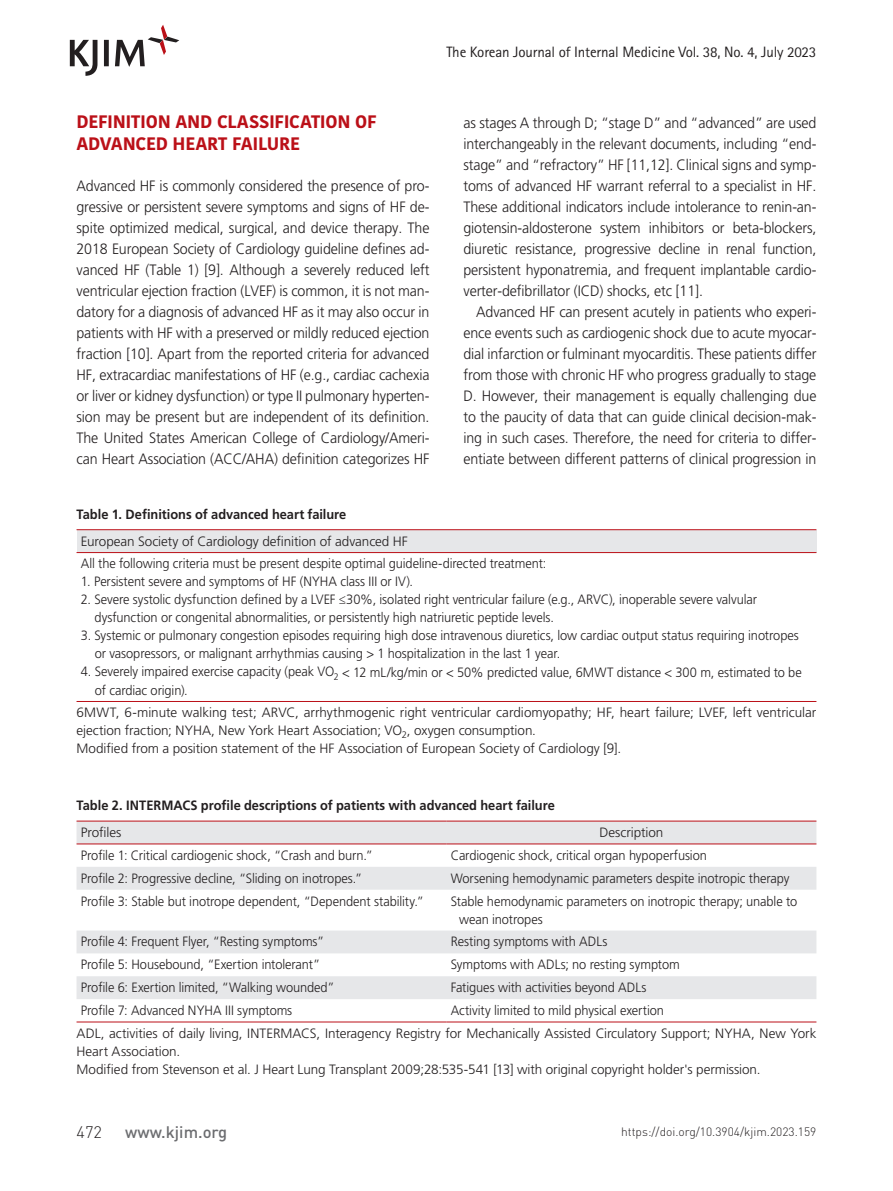
<style>
.page{position:relative;width:893px;height:1191px;background:#fff}
.page>*{position:absolute;margin:0;border:0;box-sizing:border-box;transform-origin:0 0}
.t1{font:700 18px/22.5px "Kohinoor Bangla";letter-spacing:-.015em;color:#bb1018}
.t2{font:500 16.5px "DIN Pro";color:#6c6d70}
.t3{font:300 16.5px "DIN Pro";color:#231f20}
.t4{font:300 15px/21px "Frutiger LT Std";letter-spacing:-.01em;color:#231f20;text-align:justify;scale:.95 1}
.t5{font:15px "Rotis Sans Serif Std";letter-spacing:-.01em;color:#231f20}
.t6{font:300 13.5px/18px "Frutiger LT Std";letter-spacing:-.005em;color:#231f20;scale:.95 1}
.t7{font:300 13.5px/18px "Frutiger LT Std";letter-spacing:-.005em;color:#231f20}
.t8{font:700 13.5px "Frutiger LT Std";color:#231f20;scale:.95 1}
.t9{font:300 12px "DIN Pro";color:#231f20}
</style>
<div class="page">
<svg style="left:70px;top:25px;width:109px;height:51px"></svg>
<div style="left:77px;top:530px;width:739px;height:22px;background:#e6e7e9"></div>
<hr style="left:77px;top:529px;width:739px;height:1px;background:#bb1018">
<hr style="left:77px;top:701px;width:739px;height:1px;background:#bb1018">
<hr style="left:77px;top:552px;width:739px;height:1px;background:#bb1018">
<svg style="left:77px;top:821px;width:739px;height:178px;fill:#e6e7e9"></svg>
<hr style="left:77px;top:820px;width:369px;height:1px;background:#bb1018">
<hr style="left:446px;top:820px;width:370px;height:1px;background:#bb1018">
<hr style="left:77px;top:1021px;width:369px;height:1px;background:#bb1018">
<hr style="left:446px;top:1021px;width:370px;height:1px;background:#bb1018">
<hr style="left:77px;top:843px;width:369px;height:1px;background:#bb1018">
<hr style="left:446px;top:843px;width:370px;height:1px;background:#bb1018">
<p class="t5" style="left:446px;top:43px;width:372px">The Korean Journal of Internal Medicine Vol. 38, No. 4, July 2023</p>
<p class="t1" style="left:77px;top:109px;width:302px">DEFINITION AND CLASSIFICATION OF<br>ADVANCED HEART FAILURE</p>
<p class="t4" style="left:77px;top:175px;width:373px">Advanced HF is commonly considered the presence of pro&shy;gressive or persistent severe symptoms and signs of HF de&shy;spite optimized medical, surgical, and device therapy. The 2018 European Society of Cardiology guideline defines ad&shy;vanced HF (Table 1) [9]. Although a severely reduced left ventricular ejection fraction (LVEF) is common, it is not man&shy;datory for a diagnosis of advanced HF as it may also occur in patients with HF with a preserved or mildly reduced ejection fraction [10]. Apart from the reported criteria for advanced HF, extracardiac manifestations of HF (e.g., cardiac cachexia or liver or kidney dysfunction) or type II pulmonary hyperten&shy;sion may be present but are independent of its definition.<br>The United States American College of Cardiology/Ameri&shy;can Heart Association (ACC/AHA) definition categorizes HF</p>
<p class="t4" style="left:463px;top:112px;width:373px">as stages A through D; “stage D” and “advanced” are used interchangeably in the relevant documents, including “end&shy;stage” and “refractory” HF [11,12]. Clinical signs and symp&shy;toms of advanced HF warrant referral to a specialist in HF.<br>These additional indicators include intolerance to renin-an&shy;giotensin-aldosterone system inhibitors or beta-blockers, diuretic resistance, progressive decline in renal function, persistent hyponatremia, and frequent implantable cardio&shy;verter-defibrillator (ICD) shocks, etc [11].</p>
<p class="t4" style="left:463px;top:301px;width:373px;text-indent:13px">Advanced HF can present acutely in patients who experi&shy;ence events such as cardiogenic shock due to acute myocar&shy;dial infarction or fulminant myocarditis. These patients differ from those with chronic HF who progress gradually to stage D. However, their management is equally challenging due to the paucity of data that can guide clinical decision-mak&shy;ing in such cases. Therefore, the need for criteria to differ&shy;entiate between different patterns of clinical progression in</p>
<p class="t8" style="left:77px;top:506px;width:286px">Table 1. Definitions of advanced heart failure</p>
<p class="t7" style="left:81px;top:530px;width:467px;line-height:22.8px">European Society of Cardiology definition of advanced HF<br>All the following criteria must be present despite optimal guideline-directed treatment:</p>
<p class="t6" style="left:81px;top:573px;width:351px">1. Persistent severe and symptoms of HF (NYHA class III or IV).</p>
<p class="t6" style="left:95px;top:591px;width:699px;text-indent:-14px">2. Severe systolic dysfunction defined by a LVEF ≤30%, isolated right ventricular failure (e.g., ARVC), inoperable severe valvular dysfunction or congenital abnormalities, or persistently high natriuretic peptide levels.</p>
<p class="t6" style="left:95px;top:627px;width:743px;text-indent:-14px">3. Systemic or pulmonary congestion episodes requiring high dose intravenous diuretics, low cardiac output status requiring inotropes or vasopressors, or malignant arrhythmias causing &gt; 1 hospitalization in the last 1 year.</p>
<p class="t6" style="left:95px;top:663px;width:746px;text-indent:-14px">4. Severely impaired exercise capacity (peak VO<sub>2</sub> &lt; 12 mL/kg/min or &lt; 50% predicted value, 6MWT distance &lt; 300 m, estimated to be of cardiac origin).</p>
<p class="t7" style="left:77px;top:704px;width:741px">6MWT, 6-minute walking test; ARVC, arrhythmogenic right ventricular cardiomyopathy; HF, heart failure; LVEF, left ventricular ejection fraction; NYHA, New York Heart Association; VO<sub>2</sub>, oxygen consumption.<br>Modified from a position statement of the HF Association of European Society of Cardiology [9].</p>
<p class="t8" style="left:77px;top:797px;width:505px">Table 2. INTERMACS profile descriptions of patients with advanced heart failure</p>
<p class="t7" style="left:81px;top:823px;width:42px">Profiles</p>
<p class="t7" style="left:600px;top:823px;width:65px">Description</p>
<p class="t6" style="left:81px;top:846px;width:309px">Profile 1: Critical cardiogenic shock, “Crash and burn.”</p>
<p class="t6" style="left:451px;top:846px;width:271px">Cardiogenic shock, critical organ hypoperfusion</p>
<p class="t6" style="left:81px;top:869px;width:298px">Profile 2: Progressive decline, “Sliding on inotropes.”</p>
<p class="t6" style="left:451px;top:869px;width:358px">Worsening hemodynamic parameters despite inotropic therapy</p>
<p class="t6" style="left:81px;top:892px;width:363px">Profile 3: Stable but inotrope dependent, “Dependent stability.”</p>
<p class="t6" style="left:459px;top:892px;width:357px;text-indent:-9px">Stable hemodynamic parameters on inotropic therapy; unable to wean inotropes</p>
<p class="t6" style="left:81px;top:933px;width:258px">Profile 4: Frequent Flyer, “Resting symptoms”</p>
<p class="t6" style="left:451px;top:933px;width:166px">Resting symptoms with ADLs</p>
<p class="t6" style="left:81px;top:955px;width:253px">Profile 5: Housebound, “Exertion intolerant”</p>
<p class="t6" style="left:451px;top:955px;width:243px">Symptoms with ADLs; no resting symptom</p>
<p class="t6" style="left:81px;top:978px;width:269px">Profile 6: Exertion limited, “Walking wounded”</p>
<p class="t6" style="left:451px;top:978px;width:208px">Fatigues with activities beyond ADLs</p>
<p class="t6" style="left:81px;top:1001px;width:224px">Profile 7: Advanced NYHA III symptoms</p>
<p class="t6" style="left:77px;top:999px;width:780px;line-height:22.8px;text-indent:374px">Activity limited to mild physical exertion<br>ADL, activities of daily living, INTERMACS, Interagency Registry for Mechanically Assisted Circulatory Support; NYHA, New York</p>
<p class="t7" style="left:77px;top:1042px;width:686px">Heart Association.<br>Modified from Stevenson et al. J Heart Lung Transplant 2009;28:535-541 [13] with original copyright holder's permission.</p>
<p class="t3" style="left:77px;top:1120px;width:27px">472</p>
<p class="t2" style="left:125px;top:1120px;width:104px">www.kjim.org</p>
<p class="t9" style="left:621px;top:1123px;width:197px">https://doi.org/10.3904/kjim.2023.159</p>
</div>
